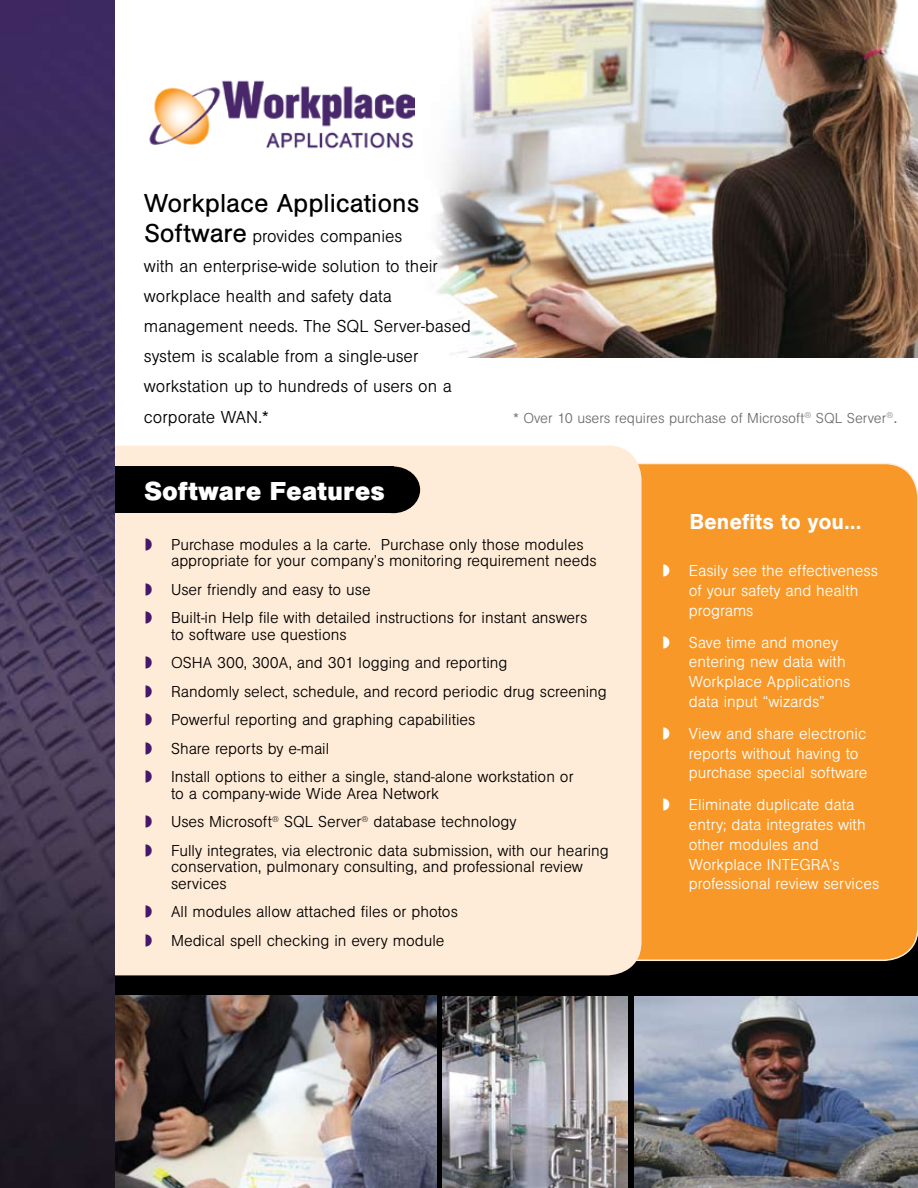
<style>
.page{position:relative;width:918px;height:1188px;background:#fff}
.page>*{position:absolute;margin:0;border:0;box-sizing:border-box;transform-origin:0 0}
.t1{font:27px "URW Accidalia Buc T";color:#000}
.t2{font:700 27px "URW Accidalia Buc T";color:#fff}
.t3{font:500 22.5px "URW Accidalia Buc T";color:#fff}
.t4{font:18px/30.2px "URW Accidalia Buc T Ligh";color:#000}
.t5{font:16.5px/28.5px "URW Accidalia Buc T Ligh";color:#000}
.t6{font:16.5px/19.8px "URW Accidalia Buc T Ligh";color:#fff}
.t7{font:15px "URW Accidalia Buc T Ligh";color:#6d6f71}
.s1{font-family:"URW Accidalia Buc T";font-size:27px}
.s2{font-family:"Syntax T";font-size:18px}
</style>
<div class="page">
<img style="left:434px;top:0;width:484px;height:357px">
<svg style="left:115px;top:933px;width:803px;height:255px;background:#0b0b0b"></svg>
<div style="left:170px;top:464px;width:748px;height:496px;background:#f89828;border-radius:34px"></div>
<div style="left:115px;top:446px;width:527px;height:529px;background:#ffecd8"></div>
<div style="left:26px;top:467px;width:368px;height:46px;background:#000"></div>
<div style="left:366px;top:466px;width:54px;height:47px;background:#000;border-radius:50%"></div>
<img style="left:115px;top:996px;width:321px;height:192px">
<img style="left:149px;top:80px;width:265px;height:69px">
<img style="left:635px;top:997px;width:283px;height:191px">
<img style="left:443px;top:996px;width:184px;height:192px">
<img style="left:0;top:0;width:115px;height:1188px">
<svg style="left:146px;top:538px;width:6px;height:12px"></svg>
<svg style="left:146px;top:583px;width:6px;height:12px"></svg>
<svg style="left:146px;top:612px;width:6px;height:12px"></svg>
<svg style="left:146px;top:657px;width:6px;height:12px"></svg>
<svg style="left:146px;top:685px;width:6px;height:12px"></svg>
<svg style="left:146px;top:714px;width:6px;height:12px"></svg>
<svg style="left:146px;top:742px;width:6px;height:12px"></svg>
<svg style="left:146px;top:771px;width:6px;height:12px"></svg>
<svg style="left:146px;top:816px;width:6px;height:12px"></svg>
<svg style="left:146px;top:844px;width:6px;height:12px"></svg>
<svg style="left:146px;top:906px;width:6px;height:12px"></svg>
<svg style="left:146px;top:934px;width:6px;height:12px"></svg>
<h1 class="t1" style="left:144px;top:188px;width:277px">Workplace Applications</h1>
<p class="t4" style="left:144px;top:221px;width:328px"><span class="s1">Software</span> provides companies<br>with an enterprise-wide solution to their workplace health and safety data management needs. The SQL Server-based system is scalable from a single-user workstation up to hundreds of users on a corporate WAN.*</p>
<p class="t7" style="left:513px;top:410px;width:387px">* Over 10 users requires purchase of Microsoft<sup>®</sup> SQL Server<sup>®</sup><span class="s2">.</span></p>
<h1 class="t2" style="left:144px;top:475px;width:242px">Software Features</h1>
<p class="t5" style="left:171px;top:536px;width:427px;line-height:16.5px">Purchase modules a la carte. Purchase only those modules appropriate for your company’s monitoring requirement needs</p>
<p class="t5" style="left:171px;top:575px;width:418px">User friendly and easy to use<br>Built-in Help file with detailed instructions for instant answers</p>
<p class="t5" style="left:171px;top:620px;width:437px">to software use questions<br>OSHA 300, 300A, and 301 logging and reporting<br>Randomly select, schedule, and record periodic drug screening Powerful reporting and graphing capabilities<br>Share reports by e-mail<br>Install options to either a single, stand-alone workstation or</p>
<p class="t5" style="left:171px;top:779px;width:439px">to a company-wide Wide Area Network<br>Uses Microsoft<sup>®</sup> SQL Server<sup>®</sup> database technology<br>Fully integrates, via electronic data submission, with our hearing</p>
<p class="t5" style="left:171px;top:859px;width:413px;line-height:16.5px">conservation, pulmonary consulting, and professional review services</p>
<p class="t5" style="left:171px;top:898px;width:288px">All modules allow attached files or photos<br>Medical spell checking in every module</p>
<h2 class="t3" style="left:689px;top:509px;width:174px">Benefits to you...</h2>
<p class="t6" style="left:689px;top:561px;width:190px">Easily see the effectiveness of your safety and health programs</p>
<p class="t6" style="left:689px;top:632px;width:163px">Save time and money entering new data with<br>Workplace Applications data input “wizards”</p>
<p class="t6" style="left:689px;top:724px;width:180px">View and share electronic reports without having to purchase special software</p>
<p class="t6" style="left:689px;top:795px;width:192px">Eliminate duplicate data entry; data integrates with other modules and<br>Workplace INTEGRA’s professional review services</p>
</div>
